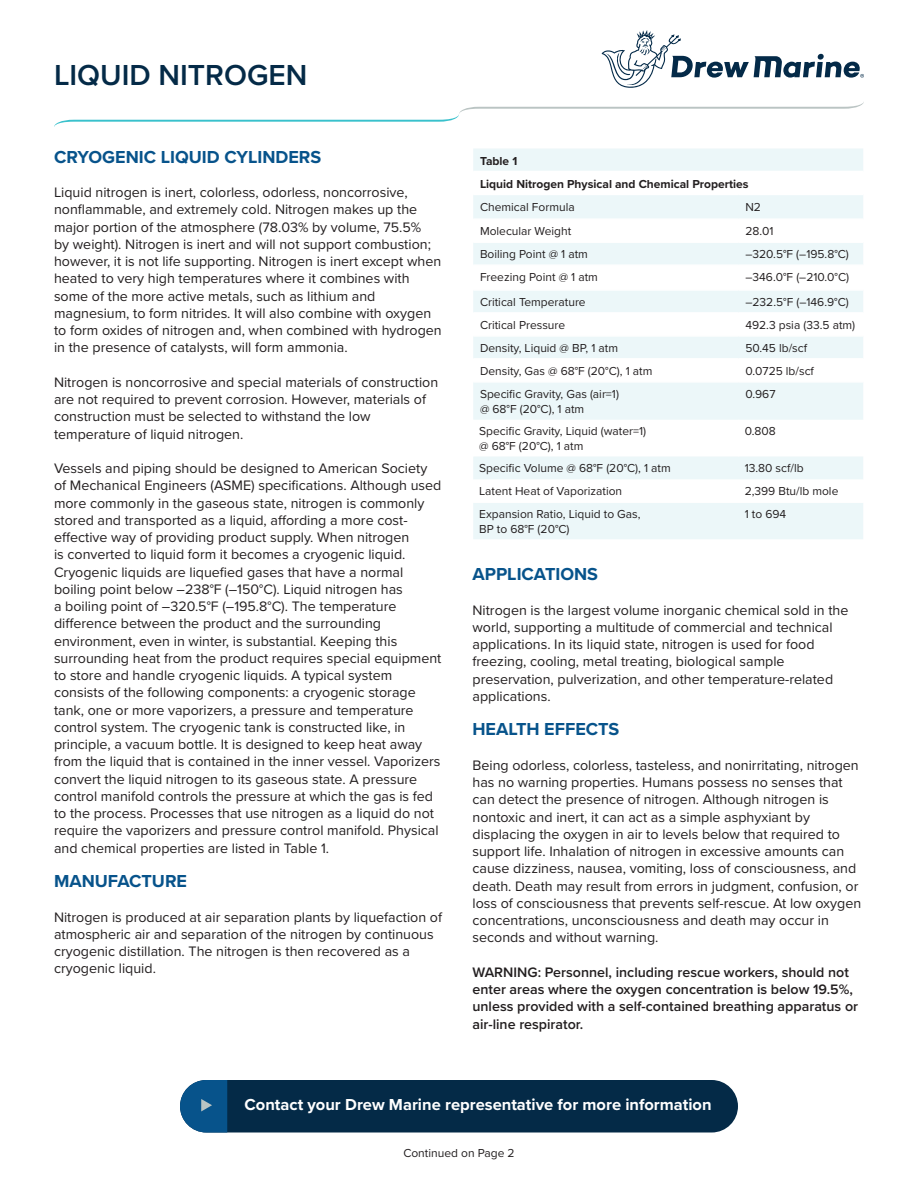
<style>
.page{position:relative;width:918px;height:1188px;background:#fff}
.page>*{position:absolute;margin:0;border:0;box-sizing:border-box;transform-origin:0 0}
.t1{font:600 30px "Proxima Nova";color:#042a47}
.t2{font:700 18px "Proxima Nova";color:#07538b}
.t3{font:700 16.5px "Proxima Nova";color:#fff}
.t4{font:14.25px/17.2px "Proxima Nova";color:#231f20}
.t5{font:600 14.25px/17.2px "Proxima Nova";color:#231f20}
.t6{font:12px/15px "Proxima Nova";color:#231f20}
.t7{font:700 12px/23px "Proxima Nova";color:#231f20}
</style>
<div class="page">
<svg style="left:602px;top:30px;width:262px;height:58px"></svg>
<svg style="left:54px;top:102px;width:810px;height:25px"></svg>
<div style="left:180px;top:1080px;width:558px;height:52px;background:#042a47;border-radius:26px"></div>
<svg style="left:180px;top:1080px;width:47px;height:52px;background:#276999"></svg>
<div style="left:473px;top:149px;width:390px;height:390px;background:#ecf7f9"></div>
<svg style="left:473px;top:172px;width:390px;height:331px"></svg>
<hr style="left:472px;top:420px;width:2px;height:36px;background:#fff">
<hr style="left:862px;top:420px;width:2px;height:36px;background:#fff">
<hr style="left:473px;top:171px;width:266px;height:1px;background:#fff">
<hr style="left:739px;top:171px;width:124px;height:1px;background:#fff">
<hr style="left:473px;top:194px;width:266px;height:1px;background:#fff">
<hr style="left:739px;top:194px;width:124px;height:1px;background:#fff">
<hr style="left:473px;top:218px;width:266px;height:2px;background:#fff">
<hr style="left:739px;top:218px;width:124px;height:2px;background:#fff">
<hr style="left:473px;top:241px;width:266px;height:2px;background:#fff">
<hr style="left:739px;top:241px;width:124px;height:2px;background:#fff">
<hr style="left:473px;top:264px;width:266px;height:2px;background:#fff">
<hr style="left:739px;top:264px;width:124px;height:2px;background:#fff">
<hr style="left:473px;top:289px;width:266px;height:2px;background:#fff">
<hr style="left:739px;top:289px;width:124px;height:2px;background:#fff">
<hr style="left:473px;top:312px;width:266px;height:2px;background:#fff">
<hr style="left:739px;top:312px;width:124px;height:2px;background:#fff">
<hr style="left:473px;top:335px;width:266px;height:2px;background:#fff">
<hr style="left:739px;top:335px;width:124px;height:2px;background:#fff">
<hr style="left:473px;top:358px;width:266px;height:2px;background:#fff">
<hr style="left:739px;top:358px;width:124px;height:2px;background:#fff">
<hr style="left:473px;top:381px;width:266px;height:2px;background:#fff">
<hr style="left:739px;top:381px;width:124px;height:2px;background:#fff">
<hr style="left:738px;top:420px;width:1px;height:36px;background:#fff">
<h1 class="t1" style="left:54px;top:53px;width:255px">LIQUID NITROGEN</h1>
<p class="t2" style="left:54px;top:143px;width:269px">CRYOGENIC LIQUID CYLINDERS</p>
<p class="t4" style="left:54px;top:183px;width:389px">Liquid nitrogen is inert, colorless, odorless, noncorrosive, nonflammable, and extremely cold. Nitrogen makes up the major portion of the atmosphere (78.03% by volume, 75.5%<br>by weight). Nitrogen is inert and will not support combustion; however, it is not life supporting. Nitrogen is inert except when heated to very high temperatures where it combines with some of the more active metals, such as lithium and magnesium, to form nitrides. It will also combine with oxygen to form oxides of nitrogen and, when combined with hydrogen in the presence of catalysts, will form ammonia.</p>
<p class="t4" style="left:54px;top:373px;width:386px">Nitrogen is noncorrosive and special materials of construction are not required to prevent corrosion. However, materials of construction must be selected to withstand the low temperature of liquid nitrogen.</p>
<p class="t4" style="left:54px;top:459px;width:389px">Vessels and piping should be designed to American Society of Mechanical Engineers (ASME) specifications. Although used more commonly in the gaseous state, nitrogen is commonly stored and transported as a liquid, affording a more cost&shy;effective way of providing product supply. When nitrogen<br>is converted to liquid form it becomes a cryogenic liquid.<br>Cryogenic liquids are liquefied gases that have a normal boiling point below –238°F (–150°C). Liquid nitrogen has<br>a boiling point of –320.5°F (–195.8°C). The temperature difference between the product and the surrounding environment, even in winter, is substantial. Keeping this surrounding heat from the product requires special equipment to store and handle cryogenic liquids. A typical system consists of the following components: a cryogenic storage tank, one or more vaporizers, a pressure and temperature control system. The cryogenic tank is constructed like, in principle, a vacuum bottle. It is designed to keep heat away from the liquid that is contained in the inner vessel. Vaporizers convert the liquid nitrogen to its gaseous state. A pressure control manifold controls the pressure at which the gas is fed to the process. Processes that use nitrogen as a liquid do not require the vaporizers and pressure control manifold. Physical and chemical properties are listed in Table 1.</p>
<p class="t2" style="left:54px;top:868px;width:135px">MANUFACTURE</p>
<p class="t4" style="left:54px;top:908px;width:390px">Nitrogen is produced at air separation plants by liquefaction of atmospheric air and separation of the nitrogen by continuous cryogenic distillation. The nitrogen is then recovered as a cryogenic liquid.</p>
<p class="t7" style="left:480px;top:149px;width:270px">Table 1<br>Liquid Nitrogen Physical and Chemical Properties</p>
<p class="t6" style="left:480px;top:199px;width:96px">Chemical Formula</p>
<p class="t6" style="left:745px;top:199px;width:17px">N2</p>
<p class="t6" style="left:480px;top:223px;width:93px">Molecular Weight</p>
<p class="t6" style="left:745px;top:223px;width:30px">28.01</p>
<p class="t6" style="left:480px;top:246px;width:109px">Boiling Point @ 1 atm</p>
<p class="t6" style="left:745px;top:246px;width:105px">–320.5°F (–195.8°C)</p>
<p class="t6" style="left:480px;top:269px;width:119px">Freezing Point @ 1 atm</p>
<p class="t6" style="left:745px;top:269px;width:105px">–346.0°F (–210.0°C)</p>
<p class="t6" style="left:480px;top:294px;width:107px">Critical Temperature</p>
<p class="t6" style="left:745px;top:294px;width:105px">–232.5°F (–146.9°C)</p>
<p class="t6" style="left:480px;top:317px;width:87px">Critical Pressure</p>
<p class="t6" style="left:745px;top:317px;width:111px">492.3 psia (33.5 atm)</p>
<p class="t6" style="left:480px;top:340px;width:140px">Density, Liquid @ BP, 1 atm</p>
<p class="t6" style="left:745px;top:340px;width:63px">50.45 lb/scf</p>
<p class="t6" style="left:480px;top:363px;width:174px">Density, Gas @ 68°F (20°C), 1 atm</p>
<p class="t6" style="left:745px;top:363px;width:70px">0.0725 lb/scf</p>
<p class="t6" style="left:480px;top:386px;width:141px">Specific Gravity, Gas (air=1) @ 68°F (20°C), 1 atm</p>
<p class="t6" style="left:745px;top:386px;width:32px">0.967</p>
<p class="t6" style="left:479px;top:423px;width:168px">Specific Gravity, Liquid (water=1) @ 68°F (20°C), 1 atm</p>
<p class="t6" style="left:745px;top:423px;width:33px">0.808</p>
<p class="t6" style="left:479px;top:460px;width:193px">Specific Volume @ 68°F (20°C), 1 atm</p>
<p class="t6" style="left:745px;top:460px;width:60px">13.80 scf/lb</p>
<p class="t6" style="left:479px;top:483px;width:144px">Latent Heat of Vaporization</p>
<p class="t6" style="left:745px;top:483px;width:95px">2,399 Btu/lb mole</p>
<p class="t6" style="left:479px;top:506px;width:163px">Expansion Ratio, Liquid to Gas,<br>BP to 68°F (20°C)</p>
<p class="t6" style="left:745px;top:506px;width:43px">1 to 694</p>
<p class="t2" style="left:472px;top:561px;width:127px">APPLICATIONS</p>
<p class="t4" style="left:472px;top:601px;width:378px">Nitrogen is the largest volume inorganic chemical sold in the world, supporting a multitude of commercial and technical applications. In its liquid state, nitrogen is used for food freezing, cooling, metal treating, biological sample preservation, pulverization, and other temperature-related applications.</p>
<p class="t2" style="left:472px;top:716px;width:148px">HEALTH EFFECTS</p>
<p class="t4" style="left:472px;top:756px;width:390px">Being odorless, colorless, tasteless, and nonirritating, nitrogen has no warning properties. Humans possess no senses that can detect the presence of nitrogen. Although nitrogen is nontoxic and inert, it can act as a simple asphyxiant by displacing the oxygen in air to levels below that required to support life. Inhalation of nitrogen in excessive amounts can cause dizziness, nausea, vomiting, loss of consciousness, and death. Death may result from errors in judgment, confusion, or loss of consciousness that prevents self-rescue. At low oxygen concentrations, unconsciousness and death may occur in seconds and without warning.</p>
<p class="t5" style="left:472px;top:963px;width:387px">WARNING: Personnel, including rescue workers, should not enter areas where the oxygen concentration is below 19.5%, unless provided with a self-contained breathing apparatus or air-line respirator.</p>
<p class="t3" style="left:245px;top:1092px;width:469px">Contact your Drew Marine representative for more information</p>
<p class="t6" style="left:403px;top:1145px;width:113px">Continued on Page 2</p>
</div>
